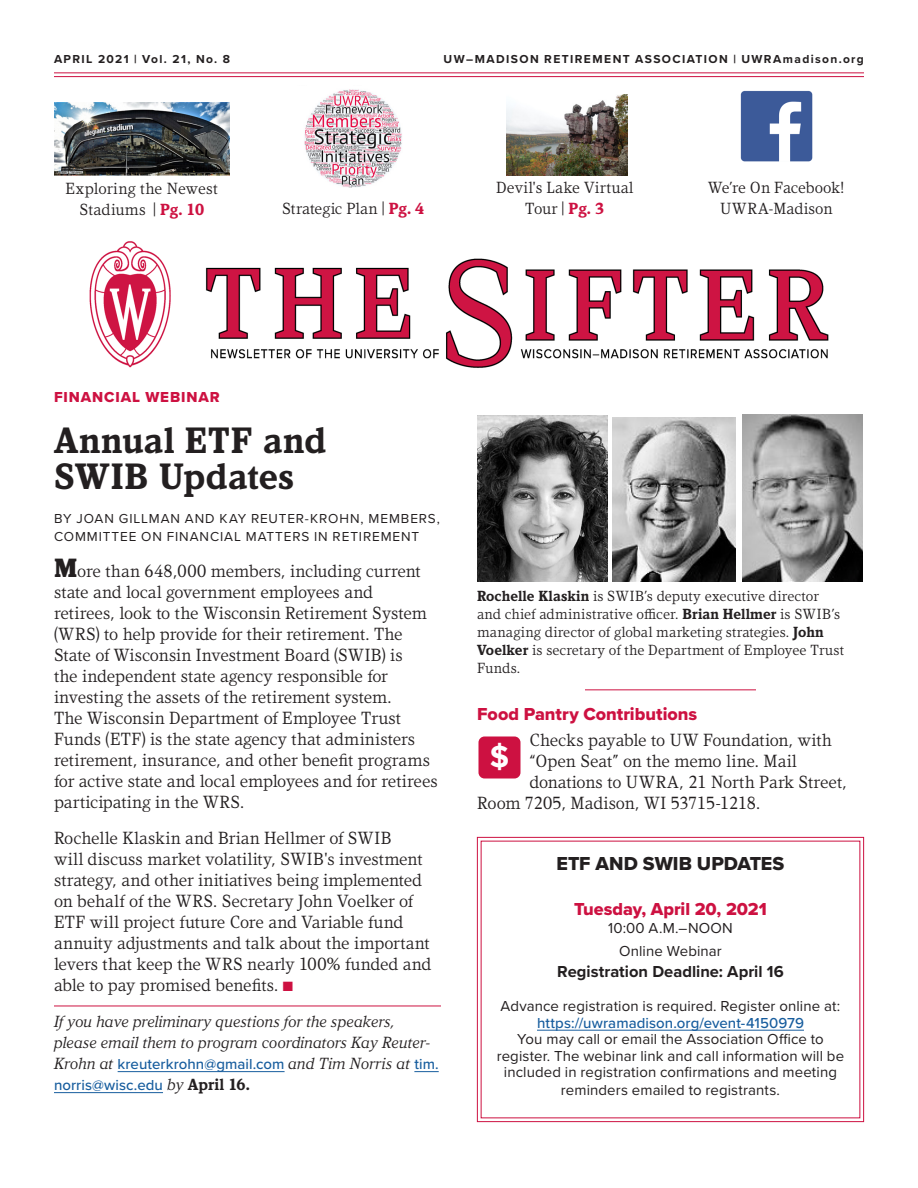
<style>
.page{position:relative;width:918px;height:1188px;background:#fff}
.page>*{position:absolute;margin:0;border:0;box-sizing:border-box;transform-origin:0 0}
.Hed2{font:700 37.5px/36px "Kandal";letter-spacing:.01em;color:#231f20}
.t1{font:700 31.5px "Proxima Nova";color:#fff}
.t2{font:19.5px "Proxima Nova Extrabld";color:#231f20}
.HED3-KandalBold-18-1{font:18px/21px "Kandal";color:#231f20}
.t3{font:18px "Proxima Nova Extrabld";color:#cd1141}
.REFER-Kandal-Book-11{font:16.5px/21px "Kandal";letter-spacing:.01em;color:#231f20;text-align:center}
.FOLLOW-KandalBookIta{font:italic 16.5px/21px "Kandal";color:#231f20}
.TEXT-KandalBook-12-1{font:700 16.5px "Proxima Nova";color:#231f20}
.t4{font:15px/16.5px "Proxima Nova";letter-spacing:.005em;color:#231f20;text-align:center}
.CAPTION-KandalBold-1{font:15px/18px "Kandal";letter-spacing:.01em;color:#231f20}
.FOLLOW-KandalBookIta-2{font:500 15px/21px "Proxima Nova";letter-spacing:.005em;color:#175d9e}
.hyperlink_style{font:500 15px "Proxima Nova";letter-spacing:.005em;color:#175d9e}
.KICKER-ProximaBlk-Re{font:15px "Proxima Nova Extrabld";letter-spacing:.06em;color:#cd1141}
.HED3-KandalBold-18-1-2{font:13.5px/18px "Proxima Nova";letter-spacing:.065em;color:#231f20}
.t5{font:700 12px "Proxima Nova";letter-spacing:.115em;color:#231f20}
.s1{font-weight:700;color:#cd1141}
.s2{font-weight:900;font-size:27px}
.s3{color:#cd1141}
.s4{font-family:"Kandal";font-weight:400;font-style:italic;font-size:16.5px;color:#231f20}
.s5{font-family:"Kandal";font-weight:700;font-size:16.5px;color:#231f20}
.s6{font-weight:700}
</style>
<div class="page">
<img style="left:740px;top:90px;width:72px;height:72px">
<hr style="left:54px;top:72px;width:810px;height:1px;background:#cd1141">
<hr style="left:54px;top:76px;width:810px;height:1px;background:#cd1141">
<hr style="left:54px;top:1006px;width:387px;height:1px;background:#cd1141">
<hr style="left:118px;top:1071px;width:167px;height:1px;background:#175d9e">
<svg style="left:414px;top:1071px;width:25px;height:1px"></svg>
<hr style="left:54px;top:1092px;width:109px;height:1px;background:#175d9e">
<svg style="left:477px;top:837px;width:387px;height:285px"></svg>
<hr style="left:585px;top:689px;width:171px;height:1px;background:#cd1141">
<div style="left:478px;top:736px;width:42px;height:42px;background:#cd1141;border-radius:6px"></div>
<img style="left:89px;top:241px;width:740px;height:127px">
<img style="left:506px;top:94px;width:122px;height:82px">
<img style="left:304px;top:89px;width:98px;height:99px">
<img style="left:54px;top:103px;width:176px;height:73px">
<img style="left:477px;top:416px;width:131px;height:165px">
<img style="left:612px;top:417px;width:124px;height:164px">
<img style="left:742px;top:414px;width:121px;height:168px">
<p class="t5" style="left:54px;top:51px;width:178px">APRIL 2021 | Vol. 21, No. 8</p>
<p class="t5" style="left:444px;top:51px;width:422px">UW–MADISON RETIREMENT ASSOCIATION | UWRAmadison.org</p>
<p class="REFER-Kandal-Book-11" style="left:66px;top:178px;width:154px">Exploring the Newest<br>Stadiums | <span class="s1">Pg. 10</span></p>
<p class="REFER-Kandal-Book-11" style="left:282px;top:198px;width:144px">Strategic Plan | <span class="s1">Pg. 4</span></p>
<p class="REFER-Kandal-Book-11" style="left:496px;top:177px;width:139px">Devil's Lake Virtual<br>Tour | <span class="s1">Pg. 3</span></p>
<p class="REFER-Kandal-Book-11" style="left:708px;top:177px;width:138px">We’re On Facebook!</p>
<p class="REFER-Kandal-Book-11" style="left:720px;top:198px;width:114px">UWRA-Madison</p>
<p class="KICKER-ProximaBlk-Re" style="left:54px;top:386px;width:167px">FINANCIAL WEBINAR</p>
<p class="Hed2" style="left:54px;top:422px;width:274px">Annual ETF and<br>SWIB Updates</p>
<p class="HED3-KandalBold-18-1-2" style="left:54px;top:509px;width:387px">BY JOAN GILLMAN AND KAY REUTER-KROHN, MEMBERS,<br>COMMITTEE ON FINANCIAL MATTERS IN RETIREMENT</p>
<p class="HED3-KandalBold-18-1" style="left:54px;top:561px;width:385px"><span class="s2">M</span>ore than 648,000 members, including current state and local government employees and retirees, look to the Wisconsin Retirement System (WRS) to help provide for their retirement. The State of Wisconsin Investment Board (SWIB) is<br>the independent state agency responsible for investing the assets of the retirement system.<br>The Wisconsin Department of Employee Trust Funds (ETF) is the state agency that administers retirement, insurance, and other benefit programs for active state and local employees and for retirees participating in the WRS.</p>
<p class="HED3-KandalBold-18-1" style="left:54px;top:828px;width:379px">Rochelle Klaskin and Brian Hellmer of SWIB<br>will discuss market volatility, SWIB's investment strategy, and other initiatives being implemented on behalf of the WRS. Secretary John Voelker of ETF will project future Core and Variable fund annuity adjustments and talk about the important levers that keep the WRS nearly 100% funded and able to pay promised benefits. <span class="s3">■</span></p>
<p class="FOLLOW-KandalBookIta" style="left:54px;top:1011px;width:378px">If you have preliminary questions for the speakers, please email them to program coordinators Kay Reuter-</p>
<p class="FOLLOW-KandalBookIta-2" style="left:54px;top:1053px;width:386px"><span class="s4">Krohn at</span> kreuterkrohn@gmail.com <span class="s4">and Tim Norris at</span> tim. norris@wisc.edu <span class="s4">by</span> <span class="s5">April 16.</span></p>
<p class="CAPTION-KandalBold-1" style="left:477px;top:587px;width:369px"><span class="s6">Rochelle Klaskin</span> is SWIB’s deputy executive director and chief administrative officer. <span class="s6">Brian Hellmer</span> is SWIB’s managing director of global marketing strategies. <span class="s6">John Voelker</span> is secretary of the Department of Employee Trust Funds.</p>
<p class="t3" style="left:477px;top:701px;width:221px">Food Pantry Contributions</p>
<p class="HED3-KandalBold-18-1" style="left:530px;top:729px;width:304px">Checks payable to UW Foundation, with</p>
<p class="HED3-KandalBold-18-1" style="left:530px;top:750px;width:269px">“Open Seat” on the memo line. Mail</p>
<p class="HED3-KandalBold-18-1" style="left:530px;top:771px;width:319px">donations to UWRA, 21 North Park Street,</p>
<p class="HED3-KandalBold-18-1" style="left:477px;top:792px;width:284px">Room 7205, Madison, WI 53715-1218.</p>
<p class="t1" style="left:490px;top:733px;width:21px">$</p>
<p class="t2" style="left:557px;top:849px;width:229px">ETF AND SWIB UPDATES</p>
<p class="t3" style="left:574px;top:896px;width:194px">Tuesday, April 20, 2021</p>
<p class="t4" style="left:608px;top:919px;width:126px">10:00 A.M.–NOON</p>
<p class="t4" style="left:619px;top:942px;width:104px">Online Webinar</p>
<p class="TEXT-KandalBook-12-1" style="left:557px;top:959px;width:228px">Registration Deadline: April 16</p>
<p class="t4" style="left:501px;top:997px;width:341px">Advance registration is required. Register online at:</p>
<p class="hyperlink_style" style="left:537px;top:1012px;width:268px">https://uwramadison.org/event-4150979</p>
<p class="t4" style="left:497px;top:1030px;width:349px">You may call or email the Association Office to register. The webinar link and call information will be included in registration confirmations and meeting</p>
<p class="t4" style="left:561px;top:1081px;width:221px">reminders emailed to registrants.</p>
</div>
